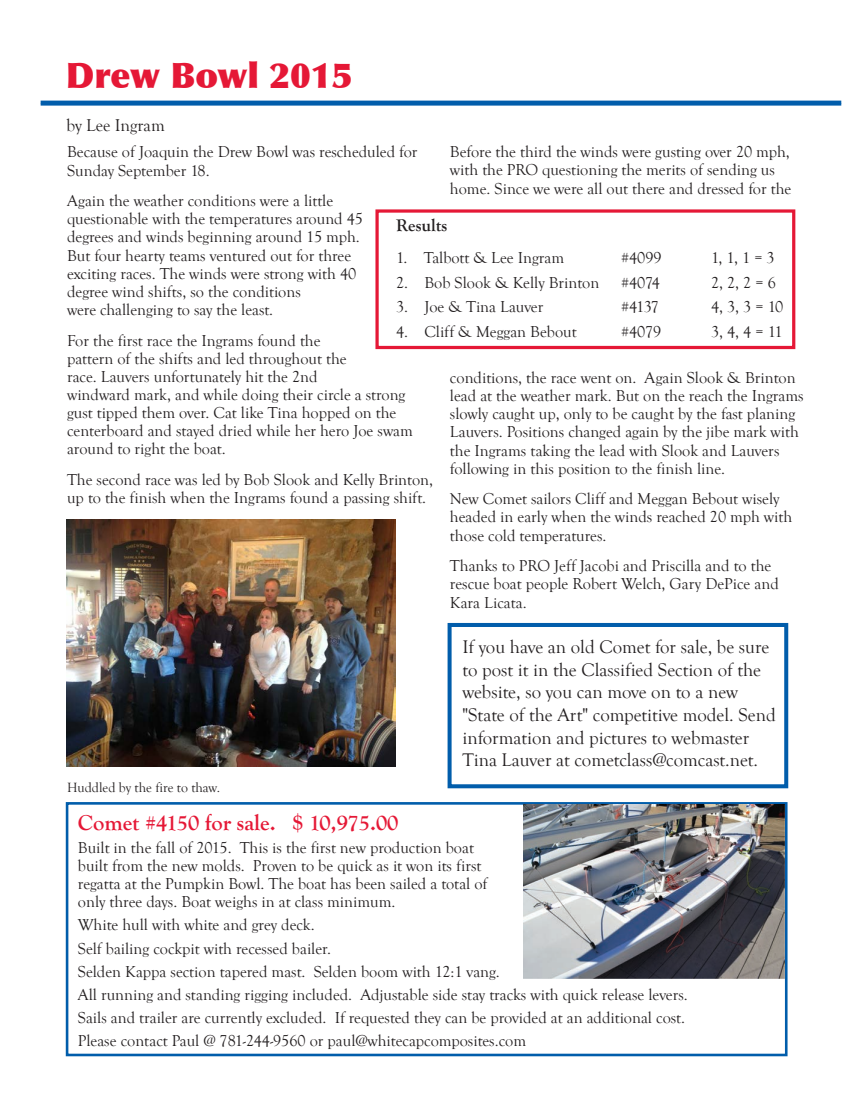
<style>
.page{position:relative;width:855px;height:1102px;background:#fff}
.page>*{position:absolute;margin:0;border:0;box-sizing:border-box;transform-origin:0 0}
.t1{font:900 35px "Optima";color:#e51836}
.t2{font:700 22.5px "Goudy Old Style T";color:#e51836}
.t3{font:18.75px/22.5px "Goudy Old Style T";color:#231f20}
.t4{font:17.5px "Goudy Old Style T";color:#231f20}
.t5{font:700 17.5px "Goudy Old Style T";color:#231f20}
.t6{font:16.25px/18.1px "Goudy Old Style T";color:#231f20}
.t7{font:13.75px "Goudy Old Style T";color:#231f20}
</style>
<div class="page">
<div style="left:41px;top:101px;width:800px;height:5px;background:#015dab"></div>
<img style="left:66px;top:520px;width:329px;height:246px">
<div style="left:375px;top:209px;width:420px;height:140px;background:#fff;border:3px solid #e51836"></div>
<div style="left:448px;top:623px;width:340px;height:165px;border:4px solid #015dab"></div>
<div style="left:66px;top:802px;width:722px;height:254px;border:3px solid #015dab"></div>
<img style="left:524px;top:804px;width:261px;height:174px">
<h1 class="t1" style="left:66px;top:55px;width:288px">Drew Bowl 2015</h1>
<p class="t4" style="left:66px;top:116px;width:100px">by Lee Ingram</p>
<p class="t6" style="left:450px;top:143px;width:343px">Before the third the winds were gusting over 20 mph, with the PRO questioning the merits of sending us home. Since we were all out there and dressed for the</p>
<p class="t6" style="left:67px;top:143px;width:352px">Because of Joaquin the Drew Bowl was rescheduled for<br>Sunday September 18.</p>
<p class="t6" style="left:67px;top:192px;width:297px">Again the weather conditions were a little questionable with the temperatures around 45 degrees and winds beginning around 15 mph.<br>But four hearty teams ventured out for three exciting races. The winds were strong with 40 degree wind shifts, so the conditions<br>were challenging to say the least.</p>
<p class="t6" style="left:67px;top:331px;width:347px">For the first race the Ingrams found the<br>pattern of the shifts and led throughout the<br>race. Lauvers unfortunately hit the 2nd<br>windward mark, and while doing their circle a strong gust tipped them over. Cat like Tina hopped on the centerboard and stayed dried while her hero Joe swam around to right the boat.</p>
<p class="t6" style="left:67px;top:471px;width:368px">The second race was led by Bob Slook and Kelly Brinton, up to the finish when the Ingrams found a passing shift.</p>
<p class="t5" style="left:396px;top:216px;width:53px">Results</p>
<p class="t6" style="left:396px;top:249px;width:170px">1. Talbott &amp; Lee Ingram</p>
<p class="t6" style="left:621px;top:249px;width:42px">#4099</p>
<p class="t6" style="left:711px;top:249px;width:65px">1, 1, 1 = 3</p>
<p class="t6" style="left:396px;top:274px;width:205px">2. Bob Slook &amp; Kelly Brinton</p>
<p class="t6" style="left:621px;top:274px;width:40px">#4074</p>
<p class="t6" style="left:711px;top:274px;width:66px">2, 2, 2 = 6</p>
<p class="t6" style="left:396px;top:298px;width:149px">3. Joe &amp; Tina Lauver</p>
<p class="t6" style="left:621px;top:298px;width:40px">#4137</p>
<p class="t6" style="left:711px;top:298px;width:74px">4, 3, 3 = 10</p>
<p class="t6" style="left:396px;top:323px;width:182px">4. Cliff &amp; Meggan Bebout</p>
<p class="t6" style="left:621px;top:323px;width:42px">#4079</p>
<p class="t6" style="left:711px;top:323px;width:73px">3, 4, 4 = 11</p>
<p class="t6" style="left:450px;top:369px;width:355px">conditions, the race went on. Again Slook &amp; Brinton lead at the weather mark. But on the reach the Ingrams slowly caught up, only to be caught by the fast planing Lauvers. Positions changed again by the jibe mark with the Ingrams taking the lead with Slook and Lauvers following in this position to the finish line.</p>
<p class="t6" style="left:450px;top:490px;width:344px">New Comet sailors Cliff and Meggan Bebout wisely headed in early when the winds reached 20 mph with those cold temperatures.</p>
<p class="t6" style="left:450px;top:557px;width:330px">Thanks to PRO Jeff Jacobi and Priscilla and to the rescue boat people Robert Welch, Gary DePice and<br>Kara Licata.</p>
<p class="t3" style="left:463px;top:636px;width:315px">If you have an old Comet for sale, be sure to post it in the Classified Section of the website, so you can move on to a new "State of the Art" competitive model. Send information and pictures to webmaster Tina Lauver at cometclass@comcast.net.</p>
<p class="t7" style="left:67px;top:780px;width:155px">Huddled by the fire to thaw.</p>
<h2 class="t2" style="left:78px;top:809px;width:322px">Comet #4150 for sale. $ 10,975.00</h2>
<p class="t6" style="left:78px;top:839px;width:411px">Built in the fall of 2015. This is the first new production boat built from the new molds. Proven to be quick as it won its first regatta at the Pumpkin Bowl. The boat has been sailed a total of only three days. Boat weighs in at class minimum.</p>
<p class="t6" style="left:78px;top:914px;width:611px;line-height:23.1px">White hull with white and grey deck.<br>Self bailing cockpit with recessed bailer.<br>Selden Kappa section tapered mast. Selden boom with 12:1 vang.<br>All running and standing rigging included. Adjustable side stay tracks with quick release levers.<br>Sails and trailer are currently excluded. If requested they can be provided at an additional cost.<br>Please contact Paul @ 781-244-9560 or paul@whitecapcomposites.com</p>
</div>
